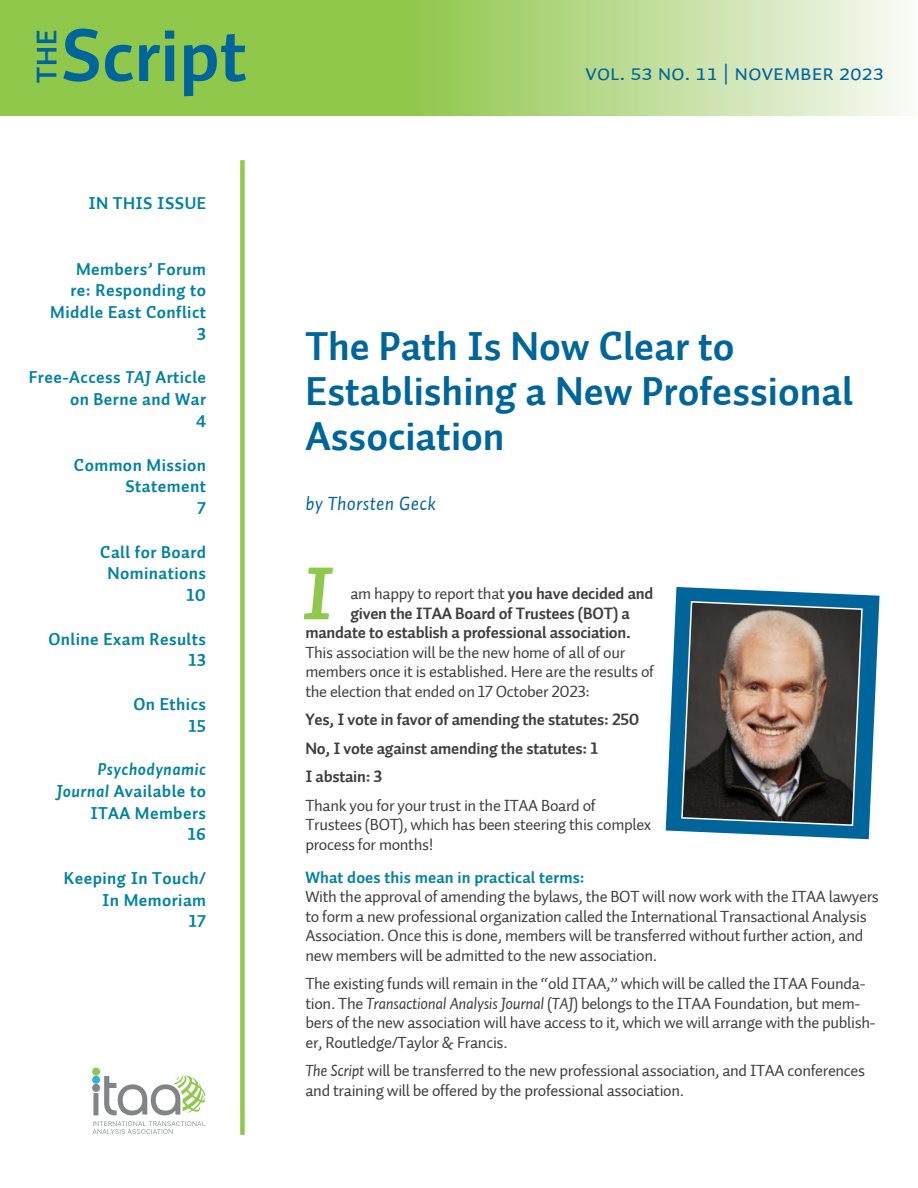
<style>
.page{position:relative;width:918px;height:1188px;background:#fff}
.page>*{position:absolute;margin:0;border:0;box-sizing:border-box;transform-origin:0 0}
.t1{font:75px "Auto 2 Bold LF";color:#00659b}
.Initial_Cap{font:75px "Auto 1 Bold Italic LF";color:#90c84c}
.HD_1{font:40.5px/45px "Auto 2 Bold LF";color:#00659b}
.t2{font:28.5px "Auto 2 Bold LF";color:#00659b}
.p1_vol_no_date{font:22.5px "Auto 2 Regular Sm Cp";letter-spacing:-.02em;color:#00659b}
.byline{font:19.5px "Auto 1 Italic LF";letter-spacing:.015em;color:#00659b}
.p1_T_of_C{font:17.25px/21.8px "Auto 1 Bold LF";letter-spacing:.025em;color:#0082a0;text-align:right}
.basic_body_text{font:16.5px/19.5px "Auto 2 Regular LF";letter-spacing:-.02em;color:#3e3e3f}
.basic_body_text-2{font:16.5px "Auto 2 Bold LF";letter-spacing:-.015em;color:#3e3e3f}
.HD_5{font:16.5px "Auto 2 Bold LF";letter-spacing:.005em;color:#0082a0}
.s1{font-family:"Auto 1 Bold Italic LF"}
.s2{font-family:"Auto 2 Bold LF"}
.s3{font-family:"Auto 1 Italic LF"}
</style>
<div class="page">
<svg style="left:0;top:0;width:909px;height:115px;background:#acd479"></svg>
<div style="left:240px;top:160px;width:5px;height:975px;background:#90c84c"></div>
<div style="left:92px;top:1068px;width:8px;height:8px;background:#8fc84c;border-radius:50%"></div>
<svg style="left:92px;top:1075px;width:113px;height:59px"></svg>
<svg style="left:666px;top:587px;width:214px;height:252px;fill:#00659b"></svg>
<img style="left:680px;top:600px;width:184px;height:227px">
<h3 class="t2" style="left:28px;top:83px;width:56px;rotate:-90deg">THE</h3>
<h1 class="t1" style="left:61px;top:7px;width:187px">Script</h1>
<p class="p1_T_of_C" style="left:88px;top:193px;width:119px">IN THIS ISSUE</p>
<p class="p1_T_of_C" style="left:50px;top:258px;width:157px">Members’ Forum<br>re: Responding to<br>Middle East Conflict</p>
<p class="p1_T_of_C" style="left:197px;top:324px;width:11px">3</p>
<p class="p1_T_of_C" style="left:29px;top:367px;width:179px">Free-Access <span class="s1">TAJ</span> Article on Berne and War</p>
<p class="p1_T_of_C" style="left:196px;top:411px;width:12px">4</p>
<p class="p1_T_of_C" style="left:74px;top:454px;width:134px">Common Mission<br>Statement</p>
<p class="p1_T_of_C" style="left:197px;top:498px;width:10px">7</p>
<p class="p1_T_of_C" style="left:100px;top:541px;width:107px;text-align:center">Call for Board<br>Nominations</p>
<p class="p1_T_of_C" style="left:187px;top:585px;width:21px">10</p>
<p class="p1_T_of_C" style="left:48px;top:628px;width:159px">Online Exam Results</p>
<p class="p1_T_of_C" style="left:188px;top:650px;width:19px">13</p>
<p class="p1_T_of_C" style="left:133px;top:693px;width:74px">On Ethics</p>
<p class="p1_T_of_C" style="left:189px;top:715px;width:19px">15</p>
<p class="p1_T_of_C" style="left:57px;top:759px;width:151px"><span class="s1">Psychodynamic<br>Journal</span> Available to<br>ITAA Members</p>
<p class="p1_T_of_C" style="left:188px;top:824px;width:20px">16</p>
<p class="p1_T_of_C" style="left:64px;top:867px;width:144px">Keeping In Touch/<br>In Memoriam</p>
<p class="p1_T_of_C" style="left:189px;top:911px;width:19px">17</p>
<p class="p1_vol_no_date" style="left:585px;top:60px;width:301px">vol. 53 no. 11 | november 2023</p>
<p class="HD_1" style="left:305px;top:325px;width:549px">The Path Is Now Clear to<br>Establishing a New Professional<br>Association</p>
<p class="byline" style="left:305px;top:491px;width:132px">by Thorsten Geck</p>
<p class="Initial_Cap" style="left:303px;top:545px;width:31px">I</p>
<p class="basic_body_text" style="left:350px;top:584px;width:304px">am happy to report that <span class="s2">you have decided and</span></p>
<p class="basic_body_text-2" style="left:350px;top:602px;width:281px">given the ITAA Board of Trustees (BOT) a</p>
<p class="basic_body_text-2" style="left:305px;top:622px;width:327px">mandate to establish a professional association.</p>
<p class="basic_body_text" style="left:305px;top:643px;width:321px">This association will be the new home of all of our</p>
<p class="basic_body_text" style="left:305px;top:662px;width:350px">members once it is established. Here are the results of</p>
<p class="basic_body_text" style="left:305px;top:682px;width:286px">the election that ended on 17 October 2023:</p>
<p class="basic_body_text-2" style="left:305px;top:709px;width:336px">Yes, I vote in favor of amending the statutes: 250</p>
<p class="basic_body_text-2" style="left:305px;top:737px;width:294px">No, I vote against amending the statutes: 1</p>
<p class="basic_body_text-2" style="left:305px;top:766px;width:79px">I abstain: 3</p>
<p class="basic_body_text" style="left:305px;top:796px;width:348px">Thank you for your trust in the ITAA Board of<br>Trustees (BOT), which has been steering this complex process for months!</p>
<p class="HD_5" style="left:305px;top:866px;width:281px">What does this mean in practical terms:</p>
<p class="basic_body_text" style="left:305px;top:887px;width:575px">With the approval of amending the bylaws, the BOT will now work with the ITAA lawyers to form a new professional organization called the International Transactional Analysis Association. Once this is done, members will be transferred without further action, and new members will be admitted to the new association.</p>
<p class="basic_body_text" style="left:305px;top:974px;width:572px">The existing funds will remain in the “old ITAA,” which will be called the ITAA Founda&shy;tion. The <span class="s3">Transactional Analysis Journal</span> (<span class="s3">TAJ</span>) belongs to the ITAA Foundation, but mem&shy;bers of the new association will have access to it, which we will arrange with the publish&shy;er, Routledge/Taylor &amp; Francis.</p>
<p class="basic_body_text" style="left:305px;top:1061px;width:561px"><span class="s3">The Script</span> will be transferred to the new professional association, and ITAA conferences and training will be offered by the professional association.</p>
</div>
